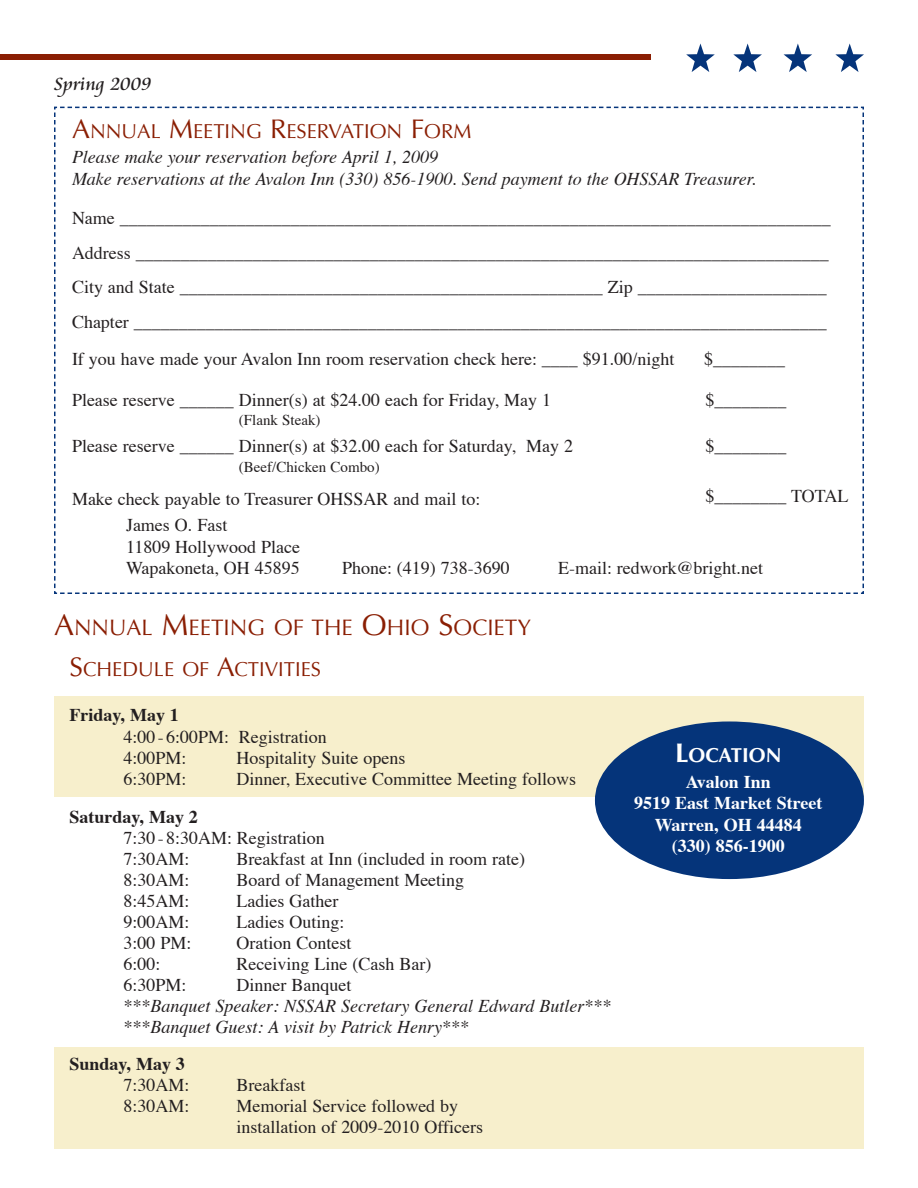
<style>
.page{position:relative;width:918px;height:1188px;background:#fff}
.page>*{position:absolute;margin:0;border:0;box-sizing:border-box;transform-origin:0 0}
.t1{font:22.5px "Optima";color:#8a1e03}
.t2{font:20.25px "Optima";color:#8a1e03}
.t3{font:700 20.25px "Optima";color:#fff}
.t4{font:19.5px "Cataneo BT";color:#231f20}
.t5{font:18px/21px "Times";color:#231f20}
.t6{font:italic 18px/21px "Times";color:#231f20}
.t7{font:700 18px/21.6px "Times";color:#fff;text-align:center}
.t8{font:700 18px "Times";color:#231f20}
.t9{font:15px "Times";color:#231f20}
.s1{font-size:27px}
.s2{font-size:30px}
</style>
<div class="page">
<svg style="left:686px;top:44px;width:29px;height:28px"></svg>
<svg style="left:733px;top:44px;width:29px;height:28px"></svg>
<svg style="left:784px;top:44px;width:28px;height:28px"></svg>
<svg style="left:835px;top:44px;width:29px;height:28px"></svg>
<div style="left:0;top:54px;width:650px;height:5px;background:#8a1e03"></div>
<div style="left:54px;top:696px;width:810px;height:100px;background:#f7efcc"></div>
<div style="left:54px;top:1048px;width:810px;height:101px;background:#f7efcc"></div>
<svg style="left:54px;top:106px;width:810px;height:488px"></svg>
<svg style="left:595px;top:721px;width:269px;height:158px"></svg>
<p class="t4" style="left:54px;top:73px;width:99px">Spring 2009</p>
<p class="t2" style="left:72px;top:123px;width:401px"><span class="s1">A</span>NNUAL <span class="s1">M</span>EETING <span class="s1">R</span>ESERVATION <span class="s1">F</span>ORM</p>
<p class="t6" style="left:72px;top:148px;width:686px;line-height:21.6px">Please make your reservation before April 1, 2009<br>Make reservations at the Avalon Inn (330) 856-1900. Send payment to the OHSSAR Treasurer.</p>
<p class="t5" style="left:72px;top:202px;width:760px;line-height:34.5px">Name _______________________________________________________________________________ Address _____________________________________________________________________________ City and State _______________________________________________ Zip _____________________ Chapter _____________________________________________________________________________</p>
<p class="t5" style="left:72px;top:350px;width:604px">If you have made your Avalon Inn room reservation check here: ____ $91.00/night</p>
<p class="t5" style="left:704px;top:350px;width:83px">$________</p>
<p class="t5" style="left:72px;top:391px;width:481px">Please reserve ______ Dinner(s) at $24.00 each for Friday, May 1</p>
<p class="t5" style="left:706px;top:391px;width:82px">$________</p>
<p class="t9" style="left:239px;top:414px;width:83px">(Flank Steak)</p>
<p class="t5" style="left:72px;top:437px;width:503px">Please reserve ______ Dinner(s) at $32.00 each for Saturday, May 2</p>
<p class="t5" style="left:706px;top:437px;width:82px">$________</p>
<p class="t9" style="left:239px;top:460px;width:142px">(Beef/Chicken Combo)</p>
<p class="t5" style="left:72px;top:490px;width:410px">Make check payable to Treasurer OHSSAR and mail to:</p>
<p class="t5" style="left:706px;top:487px;width:144px">$________ TOTAL</p>
<p class="t5" style="left:126px;top:516px;width:176px;line-height:21.6px">James O. Fast<br>11809 Hollywood Place<br>Wapakoneta, OH 45895</p>
<p class="t5" style="left:342px;top:559px;width:169px">Phone: (419) 738-3690</p>
<p class="t5" style="left:558px;top:559px;width:207px">E-mail: redwork@bright.net</p>
<p class="t1" style="left:54px;top:618px;width:479px"><span class="s2">A</span>NNUAL <span class="s2">M</span>EETING OF THE <span class="s2">O</span>HIO <span class="s2">S</span>OCIETY</p>
<p class="t2" style="left:70px;top:660px;width:253px"><span class="s1">S</span>CHEDULE OF <span class="s1">A</span>CTIVITIES</p>
<p class="t8" style="left:70px;top:707px;width:111px">Friday, May 1</p>
<p class="t5" style="left:124px;top:728px;width:205px">4:00 -6:00PM: Registration<br>4:00PM:</p>
<p class="t5" style="left:237px;top:749px;width:170px">Hospitality Suite opens</p>
<p class="t5" style="left:124px;top:770px;width:65px">6:30PM:</p>
<p class="t5" style="left:237px;top:770px;width:341px">Dinner, Executive Committee Meeting follows</p>
<p class="t8" style="left:70px;top:809px;width:130px">Saturday, May 2</p>
<p class="t5" style="left:124px;top:829px;width:203px">7:30 -8:30AM: Registration<br>7:30AM:</p>
<p class="t5" style="left:237px;top:850px;width:290px">Breakfast at Inn (included in room rate)</p>
<p class="t5" style="left:124px;top:871px;width:68px">8:30AM:</p>
<p class="t5" style="left:237px;top:871px;width:229px">Board of Management Meeting</p>
<p class="t5" style="left:124px;top:892px;width:67px">8:45AM:</p>
<p class="t5" style="left:237px;top:892px;width:103px">Ladies Gather</p>
<p class="t5" style="left:124px;top:913px;width:68px">9:00AM:</p>
<p class="t5" style="left:237px;top:913px;width:109px">Ladies Outing:</p>
<p class="t5" style="left:124px;top:934px;width:69px">3:00 PM:</p>
<p class="t5" style="left:237px;top:934px;width:116px">Oration Contest</p>
<p class="t5" style="left:124px;top:955px;width:39px">6:00:</p>
<p class="t5" style="left:237px;top:955px;width:196px">Receiving Line (Cash Bar)</p>
<p class="t5" style="left:124px;top:976px;width:65px">6:30PM:</p>
<p class="t5" style="left:237px;top:976px;width:116px">Dinner Banquet</p>
<p class="t6" style="left:124px;top:997px;width:489px">***Banquet Speaker: NSSAR Secretary General Edward Butler*** ***Banquet Guest: A visit by Patrick Henry***</p>
<p class="t8" style="left:70px;top:1056px;width:117px">Sunday, May 3</p>
<p class="t5" style="left:124px;top:1076px;width:67px">7:30AM:</p>
<p class="t5" style="left:237px;top:1076px;width:70px">Breakfast</p>
<p class="t5" style="left:124px;top:1097px;width:67px">8:30AM:</p>
<p class="t5" style="left:237px;top:1097px;width:248px">Memorial Service followed by installation of 2009-2010 Officers</p>
<p class="t3" style="left:675px;top:747px;width:108px"><span class="s1">L</span>OCATION</p>
<p class="t7" style="left:634px;top:772px;width:190px">Avalon Inn<br>9519 East Market Street<br>Warren, OH 44484 (330) 856-1900</p>
</div>
